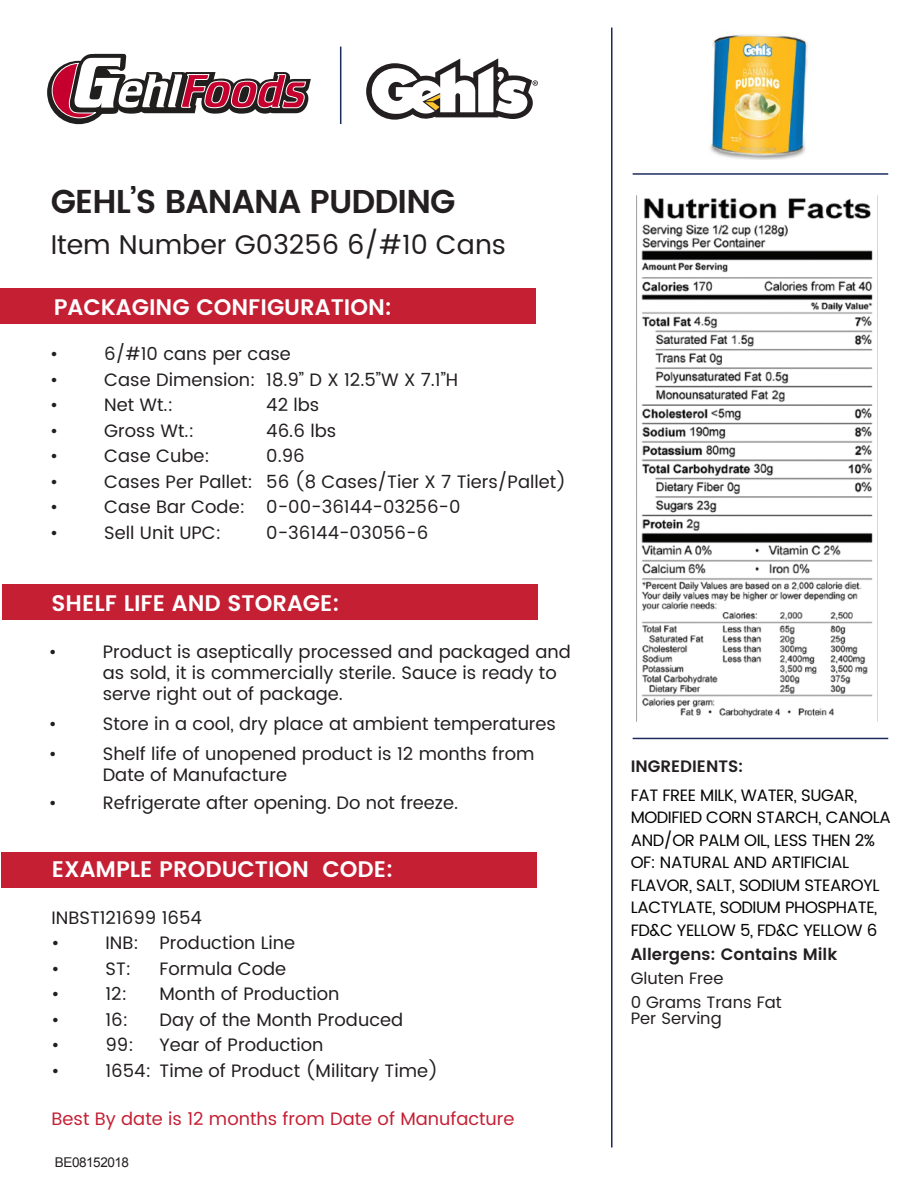
<style>
.page{position:relative;width:918px;height:1188px;background:#fff}
.page>*{position:absolute;margin:0;border:0;box-sizing:border-box;transform-origin:0 0}
.t1{font:600 33px "Poppins";letter-spacing:-.025em;color:#231f20}
.t2{font:27px "Poppins";color:#231f20}
.t3{font:600 22.5px "Poppins";color:#fff}
.t4{font:18px/21px "Poppins";color:#231f20}
.t5{font:18px "Poppins";color:#c51f34}
.t6{font:16.5px/22.5px "Poppins";letter-spacing:-.025em;color:#040503}
.t7{font:600 16.5px "Poppins";color:#231f20}
.t8{font:16.5px/24px "Poppins";color:#231f20}
.t9{font:13.5px "Arial";letter-spacing:-.03em;color:#231f20}
</style>
<div class="page">
<div style="left:0;top:288px;width:536px;height:35px;background:#c51f34"></div>
<div style="left:47px;top:61px;width:63px;height:63px;background:#211e1e;border-radius:50%"></div>
<svg style="left:51px;top:54px;width:260px;height:65px"></svg>
<div style="left:2px;top:584px;width:536px;height:35px;background:#c51f34"></div>
<div style="left:1px;top:852px;width:536px;height:36px;background:#c51f34"></div>
<img style="left:641px;top:198px;width:232px;height:520px">
<hr style="left:633px;top:173px;width:255px;height:2px;background:#1a2b5c">
<img style="left:710px;top:34px;width:98px;height:126px">
<hr style="left:611px;top:28px;width:2px;height:1119px;background:#1a2b5c">
<svg style="left:366px;top:58px;width:172px;height:62px"></svg>
<hr style="left:340px;top:47px;width:1px;height:77px;background:#1a2b5c">
<hr style="left:633px;top:738px;width:255px;height:1px;background:#1a2b5c">
<h1 class="t1" style="left:51px;top:177px;width:406px">GEHL’S BANANA PUDDING</h1>
<h2 class="t2" style="left:51px;top:225px;width:457px">Item Number G03256 6/#10 Cans</h2>
<p class="t3" style="left:54px;top:290px;width:340px">PACKAGING CONFIGURATION:</p>
<p class="t4" style="left:50px;top:344px;width:10px">•</p>
<p class="t4" style="left:104px;top:344px;width:188px">6/#10 cans per case</p>
<p class="t4" style="left:50px;top:370px;width:10px">•</p>
<p class="t4" style="left:104px;top:370px;width:355px">Case Dimension: 18.9” D X 12.5”W X 7.1”H</p>
<p class="t4" style="left:50px;top:395px;width:10px">•</p>
<p class="t4" style="left:104px;top:395px;width:70px">Net Wt.:</p>
<p class="t4" style="left:266px;top:395px;width:55px">42 lbs</p>
<p class="t4" style="left:50px;top:421px;width:10px">•</p>
<p class="t4" style="left:104px;top:421px;width:91px">Gross Wt.:</p>
<p class="t4" style="left:266px;top:421px;width:71px">46.6 lbs</p>
<p class="t4" style="left:50px;top:446px;width:10px">•</p>
<p class="t4" style="left:104px;top:446px;width:107px">Case Cube:</p>
<p class="t4" style="left:266px;top:446px;width:40px">0.96</p>
<p class="t4" style="left:50px;top:472px;width:10px">•</p>
<p class="t4" style="left:104px;top:472px;width:464px">Cases Per Pallet: 56 (8 Cases/Tier X 7 Tiers/Pallet)</p>
<p class="t4" style="left:50px;top:497px;width:10px">•</p>
<p class="t4" style="left:104px;top:497px;width:358px">Case Bar Code: 0-00-36144-03256-0</p>
<p class="t4" style="left:50px;top:523px;width:10px">•</p>
<p class="t4" style="left:104px;top:523px;width:119px">Sell Unit UPC:</p>
<p class="t4" style="left:266px;top:523px;width:164px">0-36144-03056-6</p>
<p class="t3" style="left:52px;top:586px;width:290px">SHELF LIFE AND STORAGE:</p>
<p class="t4" style="left:49px;top:641px;width:10px">•</p>
<p class="t4" style="left:103px;top:641px;width:470px">Product is aseptically processed and packaged and as sold, it is commercially sterile. Sauce is ready to serve right out of package.</p>
<p class="t4" style="left:49px;top:713px;width:10px">•</p>
<p class="t4" style="left:103px;top:713px;width:455px">Store in a cool, dry place at ambient temperatures</p>
<p class="t4" style="left:49px;top:743px;width:10px">•</p>
<p class="t4" style="left:103px;top:743px;width:433px">Shelf life of unopened product is 12 months from<br>Date of Manufacture</p>
<p class="t4" style="left:49px;top:793px;width:10px">•</p>
<p class="t4" style="left:103px;top:793px;width:357px">Refrigerate after opening. Do not freeze.</p>
<p class="t3" style="left:52px;top:853px;width:343px">EXAMPLE PRODUCTION CODE:</p>
<p class="t4" style="left:52px;top:905px;width:152px;line-height:25.5px">INBST121699 1654 •</p>
<p class="t4" style="left:106px;top:933px;width:191px">INB: Production Line</p>
<p class="t4" style="left:52px;top:959px;width:10px">•</p>
<p class="t4" style="left:106px;top:959px;width:27px">ST:</p>
<p class="t4" style="left:160px;top:959px;width:128px">Formula Code</p>
<p class="t4" style="left:52px;top:984px;width:10px">•</p>
<p class="t4" style="left:106px;top:984px;width:23px">12:</p>
<p class="t4" style="left:160px;top:984px;width:181px">Month of Production</p>
<p class="t4" style="left:52px;top:1010px;width:10px">•</p>
<p class="t4" style="left:106px;top:1010px;width:24px">16:</p>
<p class="t4" style="left:160px;top:1010px;width:245px">Day of the Month Produced</p>
<p class="t4" style="left:52px;top:1035px;width:10px">•</p>
<p class="t4" style="left:106px;top:1035px;width:30px">99:</p>
<p class="t4" style="left:160px;top:1035px;width:166px">Year of Production</p>
<p class="t4" style="left:52px;top:1061px;width:10px">•</p>
<p class="t4" style="left:106px;top:1061px;width:334px">1654: Time of Product (Military Time)</p>
<p class="t5" style="left:52px;top:1106px;width:465px">Best By date is 12 months from Date of Manufacture</p>
<p class="t9" style="left:55px;top:1154px;width:76px">BE08152018</p>
<p class="t7" style="left:631px;top:754px;width:114px">INGREDIENTS:</p>
<p class="t6" style="left:631px;top:784px;width:262px">FAT FREE MILK, WATER, SUGAR,<br>MODIFIED CORN STARCH, CANOLA<br>AND/OR PALM OIL, LESS THEN 2%<br>OF: NATURAL AND ARTIFICIAL<br>FLAVOR, SALT, SODIUM STEAROYL<br>LACTYLATE, SODIUM PHOSPHATE,<br>FD&amp;C YELLOW 5, FD&amp;C YELLOW 6</p>
<p class="t7" style="left:631px;top:942px;width:208px">Allergens: Contains Milk</p>
<p class="t8" style="left:631px;top:966px;width:152px">Gluten Free<br>0 Grams Trans Fat</p>
<p class="t8" style="left:631px;top:1007px;width:93px">Per Serving</p>
</div>
